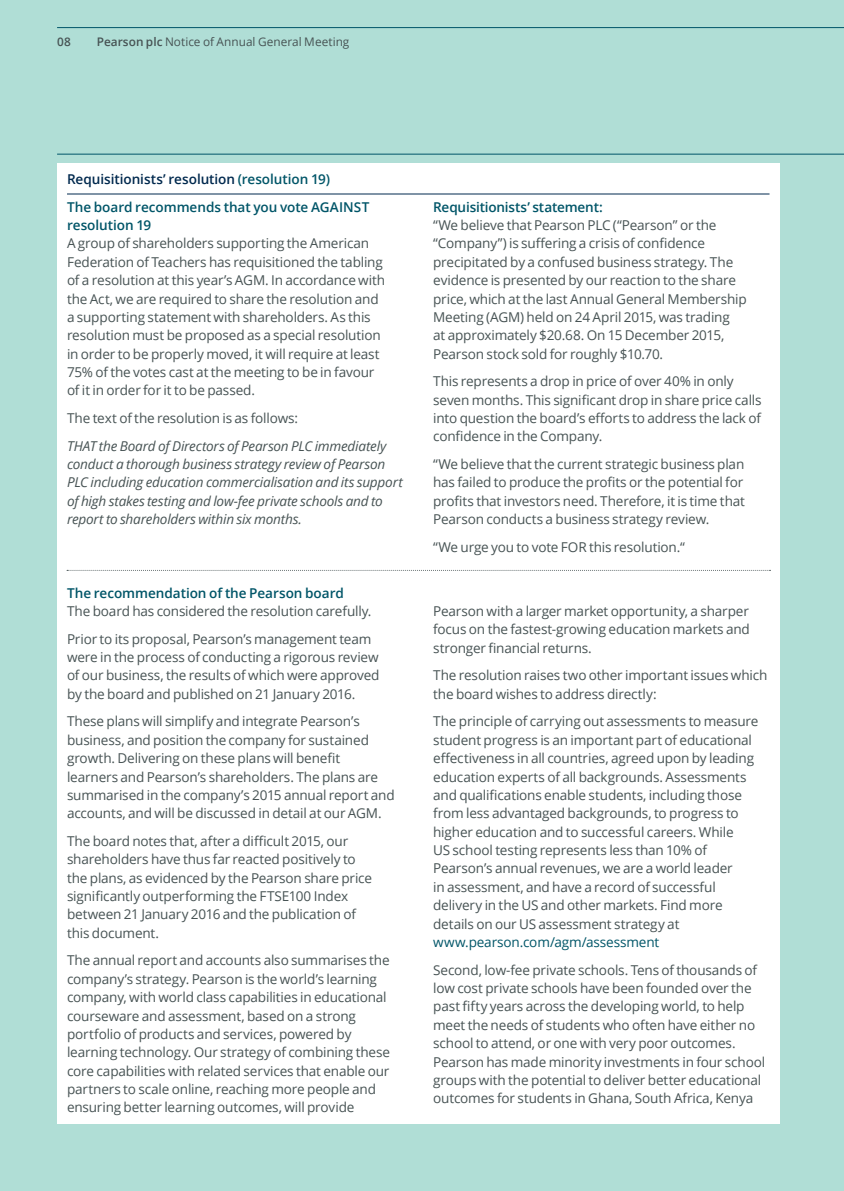
<style>
.page{position:relative;width:844px;height:1191px;background:#fff}
.page>*{position:absolute;margin:0;border:0;box-sizing:border-box;transform-origin:0 0}
.t1{font:13.65px/18.4px "Open Sans";letter-spacing:-.01em;color:#475354}
.t2{font:italic 13.65px/18.4px "Open Sans";letter-spacing:-.015em;color:#475354}
.t3{font:600 13.65px/27.5px "Open Sans";letter-spacing:-.005em;color:#005568}
.t4{font:13.65px "Open Sans";letter-spacing:-.01em;color:#005568}
.t5{font:11.9px "Open Sans";color:#475354}
.t6{font:600 11.9px "Open Sans";color:#475354}
.s1{font-weight:600}
.s2{color:#00294e}
</style>
<div class="page">
<div style="left:0;top:0;width:843px;height:1191px;background:#b0ded6"></div>
<hr style="left:57px;top:27px;width:786px;height:1px;background:#005568">
<hr style="left:57px;top:154px;width:786px;height:1px;background:#005568">
<div style="left:57px;top:164px;width:722px;height:960px;background:#fff"></div>
<hr style="left:67px;top:194px;width:702px;height:1px;background:#00294e">
<svg style="left:67px;top:570px;width:703px;height:1px"></svg>
<p class="t6" style="left:57px;top:34px;width:15px">08</p>
<p class="t5" style="left:97px;top:34px;width:254px"><span class="s1">Pearson plc</span> Notice of Annual General Meeting</p>
<p class="t3" style="left:67px;top:165px;width:304px"><span class="s2">Requisitionists’ resolution</span> (resolution 19)<br>The board recommends that you vote AGAINST</p>
<p class="t3" style="left:67px;top:211px;width:86px">resolution 19</p>
<p class="t1" style="left:67px;top:234px;width:320px">A group of shareholders supporting the American Federation of Teachers has requisitioned the tabling of a resolution at this year’s AGM. In accordance with the Act, we are required to share the resolution and a supporting statement with shareholders. As this resolution must be proposed as a special resolution in order to be properly moved, it will require at least 75% of the votes cast at the meeting to be in favour of it in order for it to be passed.</p>
<p class="t1" style="left:67px;top:408px;width:232px">The text of the resolution is as follows:</p>
<p class="t2" style="left:67px;top:436px;width:337px">THAT the Board of Directors of Pearson PLC immediately conduct a thorough business strategy review of Pearson PLC including education commercialisation and its support of high stakes testing and low-fee private schools and to report to shareholders within six months.</p>
<p class="t3" style="left:67px;top:579px;width:278px">The recommendation of the Pearson board</p>
<p class="t1" style="left:67px;top:597px;width:306px;line-height:27.5px">The board has considered the resolution carefully.<br>Prior to its proposal, Pearson’s management team</p>
<p class="t1" style="left:67px;top:647px;width:314px;text-align:justify">were in the process of conducting a rigorous review of our business, the results of which were approved by the board and published on 21 January 2016.</p>
<p class="t1" style="left:67px;top:712px;width:329px">These plans will simplify and integrate Pearson’s business, and position the company for sustained growth. Delivering on these plans will benefit learners and Pearson’s shareholders. The plans are summarised in the company’s 2015 annual report and accounts, and will be discussed in detail at our AGM.</p>
<p class="t1" style="left:67px;top:831px;width:306px">The board notes that, after a difficult 2015, our shareholders have thus far reacted positively to the plans, as evidenced by the Pearson share price significantly outperforming the FTSE100 Index between 21 January 2016 and the publication of this document.</p>
<p class="t1" style="left:67px;top:951px;width:324px">The annual report and accounts also summarises the company’s strategy. Pearson is the world’s learning company, with world class capabilities in educational courseware and assessment, based on a strong portfolio of products and services, powered by learning technology. Our strategy of combining these core capabilities with related services that enable our partners to scale online, reaching more people and ensuring better learning outcomes, will provide</p>
<p class="t3" style="left:433px;top:193px;width:171px">Requisitionists’ statement:</p>
<p class="t1" style="left:433px;top:215px;width:315px">“We believe that Pearson PLC (“Pearson” or the “Company”) is suffering a crisis of confidence precipitated by a confused business strategy. The evidence is presented by our reaction to the share price, which at the last Annual General Membership Meeting (AGM) held on 24 April 2015, was trading<br>at approximately $20.68. On 15 December 2015, Pearson stock sold for roughly $10.70.</p>
<p class="t1" style="left:433px;top:372px;width:330px">This represents a drop in price of over 40% in only seven months. This significant drop in share price calls into question the board’s efforts to address the lack of confidence in the Company.</p>
<p class="t1" style="left:433px;top:454px;width:313px">“We believe that the current strategic business plan has failed to produce the profits or the potential for profits that investors need. Therefore, it is time that Pearson conducts a business strategy review.</p>
<p class="t1" style="left:433px;top:537px;width:253px">“We urge you to vote FOR this resolution.“</p>
<p class="t1" style="left:433px;top:601px;width:318px;text-align:justify">Pearson with a larger market opportunity, a sharper focus on the fastest-growing education markets and stronger financial returns.</p>
<p class="t1" style="left:433px;top:666px;width:335px">The resolution raises two other important issues which the board wishes to address directly:</p>
<p class="t1" style="left:433px;top:712px;width:326px">The principle of carrying out assessments to measure student progress is an important part of educational effectiveness in all countries, agreed upon by leading education experts of all backgrounds. Assessments and qualifications enable students, including those from less advantaged backgrounds, to progress to higher education and to successful careers. While<br>US school testing represents less than 10% of Pearson’s annual revenues, we are a world leader<br>in assessment, and have a record of successful delivery in the US and other markets. Find more details on our US assessment strategy at</p>
<p class="t4" style="left:433px;top:932px;width:228px">www.pearson.com/agm/assessment</p>
<p class="t1" style="left:433px;top:960px;width:333px">Second, low-fee private schools. Tens of thousands of low cost private schools have been founded over the past fifty years across the developing world, to help meet the needs of students who often have either no school to attend, or one with very poor outcomes.<br>Pearson has made minority investments in four school groups with the potential to deliver better educational outcomes for students in Ghana, South Africa, Kenya</p>
</div>
